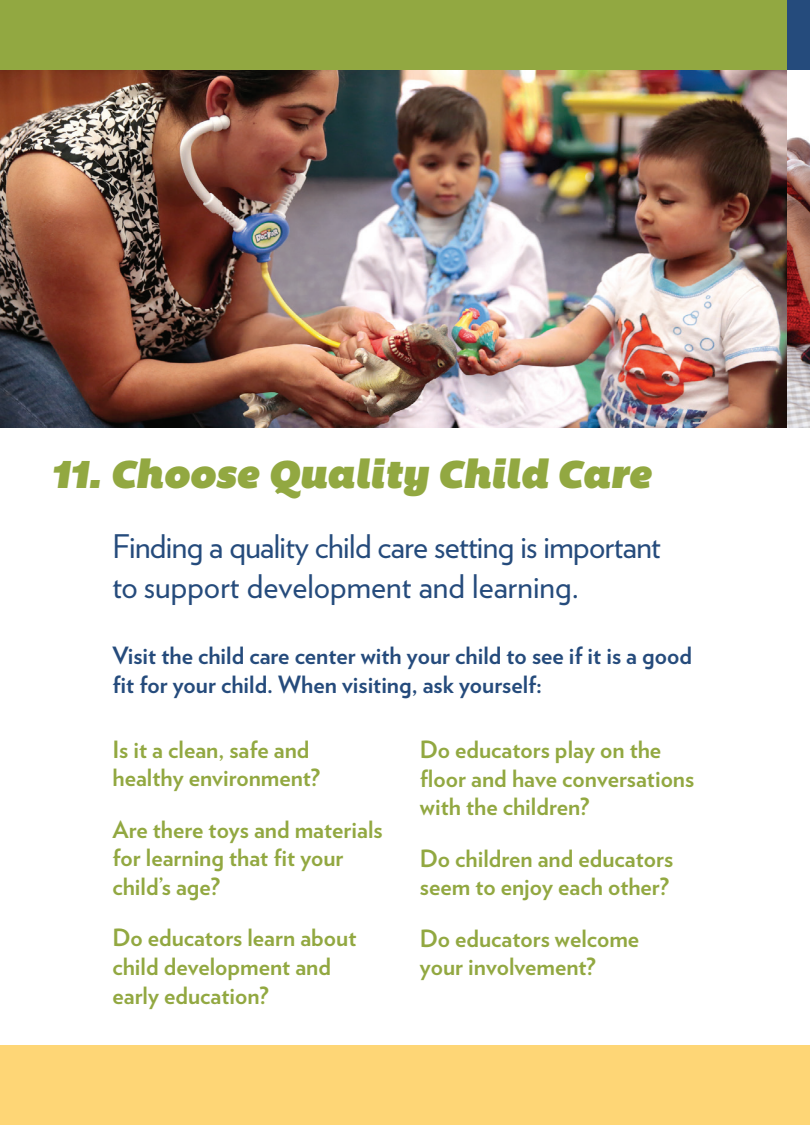
<style>
.page{position:relative;width:810px;height:1125px;background:#fff}
.page>*{position:absolute;margin:0;border:0;box-sizing:border-box;transform-origin:0 0}
.t1{font:italic 40px "Bemio";color:#92a841}
.t2{font:32.5px/40px "Verlag";letter-spacing:-.02em;color:#254b7c}
.t3{font:700 23.75px/28.8px "Verlag";color:#92a841}
.t4{font:700 23.75px/28.8px "Verlag";color:#254b7c}
</style>
<div class="page">
<img style="left:0;top:69px;width:788px;height:359px">
<div style="left:0;top:0;width:788px;height:69px;background:#92a841"></div>
<div style="left:0;top:1046px;width:788px;height:79px;background:#fed676"></div>
<img style="left:788px;top:69px;width:22px;height:359px">
<div style="left:788px;top:0;width:22px;height:69px;background:#254b7c"></div>
<div style="left:788px;top:1046px;width:22px;height:79px;background:#fed676"></div>
<h1 class="t1" style="left:51px;top:443px;width:602px">11. Choose Quality Child Care</h1>
<h2 class="t2" style="left:112px;top:525px;width:550px">Finding a quality child care setting is important to support development and learning.</h2>
<p class="t4" style="left:112px;top:640px;width:581px">Visit the child care center with your child to see if it is a good fit for your child. When visiting, ask yourself:</p>
<p class="t3" style="left:112px;top:734px;width:209px">Is it a clean, safe and healthy environment?</p>
<p class="t3" style="left:112px;top:814px;width:272px">Are there toys and materials for learning that fit your child’s age?</p>
<p class="t3" style="left:112px;top:922px;width:245px">Do educators learn about child development and early education?</p>
<p class="t3" style="left:420px;top:734px;width:276px">Do educators play on the floor and have conversations with the children?</p>
<p class="t3" style="left:420px;top:842px;width:255px">Do children and educators seem to enjoy each other?</p>
<p class="t3" style="left:420px;top:922px;width:221px">Do educators welcome your involvement?</p>
</div>
